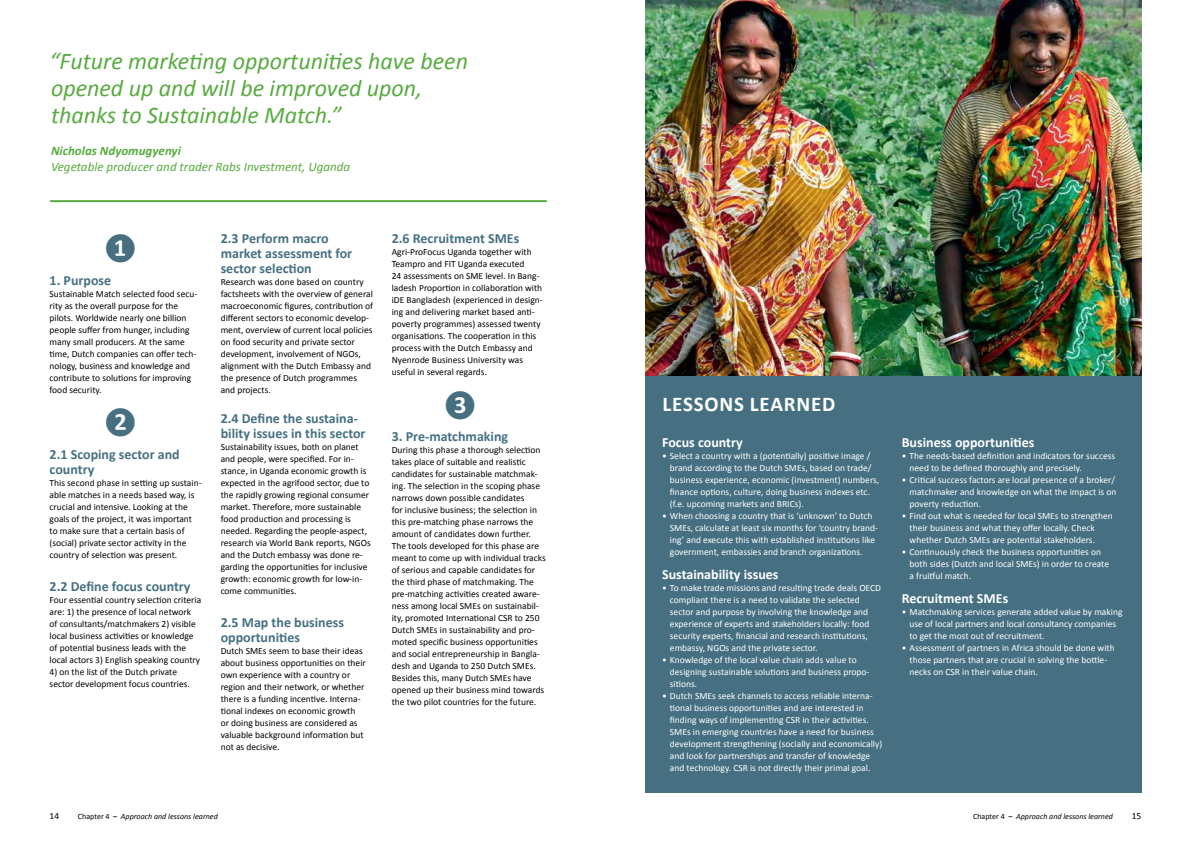
<style>
.page{position:relative;width:1191px;height:842px;background:#fff}
.page>*{position:absolute;margin:0;border:0;box-sizing:border-box;transform-origin:0 0}
.t1{font:italic 700 24.7px "Calibri";color:#467082}
.t2{font:italic 24px/27px "Calibri";color:#58ab40}
.t3{font:700 21px "Calibri";color:#fff}
.t4{font:700 14px/15px "Calibri";color:#467082}
.t5{font:700 14px "Calibri";color:#fff}
.t6{font:italic 13px "Calibri";color:#58ab40}
.t7{font:italic 700 13px "Calibri";color:#58ab40}
.t8{font:9.5px/12px "Calibri";color:#000}
.t9{font:9.5px/12px "Calibri";color:#fff}
.t10{font:italic 8px "Calibri";color:#000}
.s1{font-style:normal}
.s2{font-weight:700;font-style:normal}
</style>
<div class="page">
<img style="left:645px;top:0;width:496px;height:376px">
<hr style="left:50px;top:200px;width:497px;height:2px;background:#58ab40">
<div style="left:645px;top:376px;width:496px;height:417px;background:#467082"></div>
<h2 class="t2" style="left:50px;top:46px;width:420px">“Future marketing opportunities have been opened up and will be improved upon, thanks to Sustainable Match.”</h2>
<h3 class="t7" style="left:51px;top:142px;width:131px">Nicholas Ndyomugyenyi</h3>
<h3 class="t6" style="left:51px;top:158px;width:301px">Vegetable producer and trader Rabs Investment, Uganda</h3>
<h1 class="t1" style="left:103px;top:233px;width:34px">❶</h1>
<h3 class="t4" style="left:50px;top:273px;width:63px">1. Purpose</h3>
<p class="t8" style="left:50px;top:288px;width:149px">Sustainable Match selected food secu&shy;rity as the overall purpose for the pilots. Worldwide nearly one billion people suffer from hunger, including many small producers. At the same time, Dutch companies can offer tech&shy;nology, business and knowledge and contribute to solutions for improving food security.</p>
<h1 class="t1" style="left:103px;top:407px;width:34px">❷</h1>
<h3 class="t4" style="left:50px;top:447px;width:132px">2.1 Scoping sector and country</h3>
<p class="t8" style="left:50px;top:477px;width:153px">This second phase in setting up sustain&shy;able matches in a needs based way, is crucial and intensive. Looking at the goals of the project, it was important to make sure that a certain basis of (social) private sector activity in the country of selection was present.</p>
<h3 class="t4" style="left:50px;top:579px;width:142px">2.2 Define focus country</h3>
<p class="t8" style="left:50px;top:594px;width:153px">Four essential country selection criteria are: 1) the presence of local network of consultants/matchmakers 2) visible local business activities or knowledge of potential business leads with the local actors 3) English speaking country</p>
<p class="t8" style="left:50px;top:666px;width:142px">4) on the list of the Dutch private sector development focus countries.</p>
<h3 class="t4" style="left:221px;top:231px;width:133px">2.3 Perform macro market assessment for sector selection</h3>
<p class="t8" style="left:221px;top:276px;width:154px">Research was done based on country factsheets with the overview of general macroeconomic figures, contribution of different sectors to economic develop&shy;ment, overview of current local policies on food security and private sector development, involvement of NGOs, alignment with the Dutch Embassy and the presence of Dutch programmes and projects.</p>
<h3 class="t4" style="left:221px;top:411px;width:146px">2.4 Define the sustaina&shy;bility issues in this sector</h3>
<p class="t8" style="left:221px;top:441px;width:152px">Sustainability issues, both on planet and people, were specified. For in&shy;stance, in Uganda economic growth is expected in the agrifood sector, due to the rapidly growing regional consumer market. Therefore, more sustainable food production and processing is needed. Regarding the people-aspect, research via World Bank reports, NGOs and the Dutch embassy was done re&shy;garding the opportunities for inclusive growth: economic growth for low-in&shy;come communities.</p>
<h3 class="t4" style="left:221px;top:615px;width:125px">2.5 Map the business opportunities</h3>
<p class="t8" style="left:221px;top:645px;width:147px">Dutch SMEs seem to base their ideas about business opportunities on their own experience with a country or region and their network, or whether there is a funding incentive. Interna&shy;tional indexes on economic growth or doing business are considered as valuable background information but not as decisive.</p>
<h3 class="t4" style="left:392px;top:231px;width:129px">2.6 Recruitment SMEs</h3>
<p class="t8" style="left:392px;top:246px;width:152px">Agri-ProFocus Uganda together with Teampro and FIT Uganda executed<br>24 assessments on SME level. In Bang&shy;ladesh Proportion in collaboration with iDE Bangladesh (experienced in design&shy;ing and delivering market based anti&shy;poverty programmes) assessed twenty organisations. The cooperation in this process with the Dutch Embassy and Nyenrode Business University was useful in several regards.</p>
<h1 class="t1" style="left:443px;top:390px;width:34px">❸</h1>
<h3 class="t4" style="left:392px;top:429px;width:118px">3. Pre-matchmaking</h3>
<p class="t8" style="left:392px;top:444px;width:155px">During this phase a thorough selection takes place of suitable and realistic candidates for sustainable matchmak&shy;ing. The selection in the scoping phase narrows down possible candidates<br>for inclusive business; the selection in this pre-matching phase narrows the amount of candidates down further.<br>The tools developed for this phase are meant to come up with individual tracks of serious and capable candidates for the third phase of matchmaking. The pre-matching activities created aware&shy;ness among local SMEs on sustainabil&shy;ity, promoted International CSR to 250<br>Dutch SMEs in sustainability and pro&shy;moted specific business opportunities and social entrepreneurship in Bangla&shy;desh and Uganda to 250 Dutch SMEs.<br>Besides this, many Dutch SMEs have opened up their business mind towards the two pilot countries for the future.</p>
<h3 class="t3" style="left:662px;top:390px;width:101px">LESSON S LEARNED</h3>
<h3 class="t5" style="left:662px;top:433px;width:82px">Focus country</h3>
<p class="t9" style="left:670px;top:450px;width:211px;text-indent:-8px">• Select a country with a (potentially) positive image / brand according to the Dutch SMEs, based on trade/ business experience, economic (investment) numbers, finance options, culture, doing business indexes etc. (f.e. upcoming markets and BRICs).</p>
<p class="t9" style="left:670px;top:510px;width:209px;text-indent:-8px">• When choosing a country that is ‘unknown’ to Dutch SMEs, calculate at least six months for ‘country brand&shy;ing’ and execute this with established institutions like government, embassies and branch organizations.</p>
<h3 class="t5" style="left:662px;top:565px;width:118px">Sustainability issues</h3>
<p class="t9" style="left:670px;top:582px;width:213px;text-indent:-8px">• To make trade missions and resulting trade deals OECD compliant there is a need to validate the selected sector and purpose by involving the knowledge and experience of experts and stakeholders locally: food security experts, financial and research institutions, embassy, NGOs and the private sector.</p>
<p class="t9" style="left:670px;top:654px;width:201px;text-indent:-8px">• Knowledge of the local value chain adds value to designing sustainable solutions and business propo&shy;sitions.</p>
<p class="t9" style="left:670px;top:690px;width:214px;text-indent:-8px">• Dutch SMEs seek channels to access reliable interna&shy;tional business opportunities and are interested in finding ways of implementing CSR in their activities.<br>SMEs in emerging countries have a need for business development strengthening (socially and economically) and look for partnerships and transfer of knowledge and technology. CSR is not directly their primal goal.</p>
<h3 class="t5" style="left:901px;top:433px;width:134px">Business opportunities</h3>
<p class="t9" style="left:909px;top:450px;width:207px;text-indent:-8px">• The needs-based definition and indicators for success need to be defined thoroughly and precisely.</p>
<p class="t9" style="left:909px;top:474px;width:208px;text-indent:-8px">• Critical success factors are local presence of a broker/ matchmaker and knowledge on what the impact is on poverty reduction.</p>
<p class="t9" style="left:909px;top:510px;width:205px;text-indent:-8px">• Find out what is needed for local SMEs to strengthen their business and what they offer locally. Check whether Dutch SMEs are potential stakeholders.</p>
<p class="t9" style="left:909px;top:546px;width:201px;text-indent:-8px">• Continuously check the business opportunities on both sides (Dutch and local SMEs) in order to create a fruitful match.</p>
<h3 class="t5" style="left:901px;top:589px;width:108px">Recruitment SMEs</h3>
<p class="t9" style="left:909px;top:606px;width:214px;text-indent:-8px">• Matchmaking services generate added value by making use of local partners and local consultancy companies to get the most out of recruitment.</p>
<p class="t9" style="left:909px;top:642px;width:207px;text-indent:-8px">• Assessment of partners in Africa should be done with those partners that are crucial in solving the bottle&shy;necks on CSR in their value chain.</p>
<p class="t8" style="left:50px;top:810px;width:11px">14</p>
<p class="t10" style="left:78px;top:811px;width:141px"><span class="s1">Chapter 4</span> <span class="s2">‒</span> Approach and lessons learned</p>
<p class="t10" style="left:973px;top:811px;width:141px"><span class="s1">Chapter 4</span> <span class="s2">‒</span> Approach and lessons learned</p>
<p class="t8" style="left:1131px;top:810px;width:11px">15</p>
</div>
